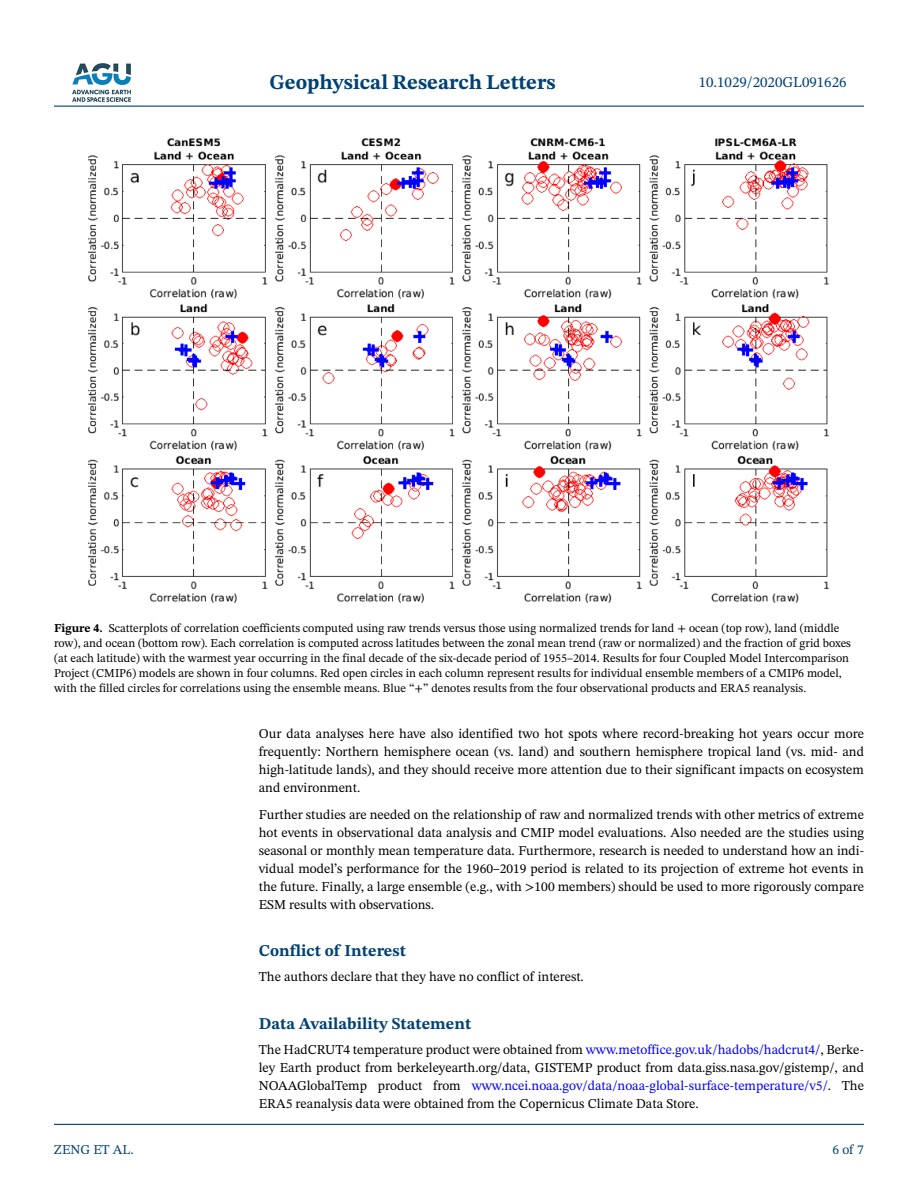
<style>
.page{position:relative;width:918px;height:1188px;background:#fff}
.page>*{position:absolute;margin:0;border:0;box-sizing:border-box;transform-origin:0 0}
.t1{font:700 21px "STIX Two Text";color:#004174}
.t2{font:700 16.5px "STIX Two Text";color:#004174}
.t3{font:15px "STIX Two Text";color:#004174}
.t4{font:13.5px/18px "STIX Two Text";color:#000;text-align:justify}
.t5{font:13.5px "STIX Two Text";color:#004174}
.t6{font:12px/15px "STIX Two Text";color:#000}
.s1{font-weight:700}
.s2{color:#00f}
</style>
<div class="page">
<hr style="left:54px;top:106px;width:810px;height:1px;background:#004174">
<hr style="left:54px;top:1124px;width:810px;height:1px;background:#004174">
<img style="left:72px;top:63px;width:59px;height:39px">
<img style="left:88px;top:138px;width:741px;height:465px">
<h1 class="t1" style="left:269px;top:67px;width:288px">Geophysical Research Letters</h1>
<p class="t3" style="left:699px;top:72px;width:149px">10.1029/2020GL091626</p>
<p class="t6" style="left:54px;top:620px;width:798px"><span class="s1">Figure 4.</span> Scatterplots of correlation coefficients computed using raw trends versus those using normalized trends for land + ocean (top row), land (middle row), and ocean (bottom row). Each correlation is computed across latitudes between the zonal mean trend (raw or normalized) and the fraction of grid boxes (at each latitude) with the warmest year occurring in the final decade of the six-decade period of 1955–2014. Results for four Coupled Model Intercomparison Project (CMIP6) models are shown in four columns. Red open circles in each column represent results for individual ensemble members of a CMIP6 model, with the filled circles for correlations using the ensemble means. Blue “+” denotes results from the four observational products and ERA5 reanalysis.</p>
<p class="t5" style="left:54px;top:1140px;width:81px">ZENG ET AL.</p>
<p class="t4" style="left:259px;top:724px;width:607px">Our data analyses here have also identified two hot spots where record-breaking hot years occur more frequently: Northern hemisphere ocean (vs. land) and southern hemisphere tropical land (vs. mid- and high-latitude lands), and they should receive more attention due to their significant impacts on ecosystem and environment.</p>
<p class="t4" style="left:259px;top:805px;width:607px">Further studies are needed on the relationship of raw and normalized trends with other metrics of extreme hot events in observational data analysis and CMIP model evaluations. Also needed are the studies using seasonal or monthly mean temperature data. Furthermore, research is needed to understand how an indi&shy;vidual model’s performance for the 1960–2019 period is related to its projection of extreme hot events in the future. Finally, a large ensemble (e.g., with &gt;100 members) should be used to more rigorously compare ESM results with observations.</p>
<p class="t2" style="left:259px;top:939px;width:149px">Conflict of Interest</p>
<p class="t4" style="left:259px;top:968px;width:327px">The authors declare that they have no conflict of interest.</p>
<p class="t2" style="left:259px;top:1011px;width:214px">Data Availability Statement</p>
<p class="t4" style="left:259px;top:1040px;width:607px">The HadCRUT4 temperature product were obtained from <span class="s2">www.metoffice.gov.uk/hadobs/hadcrut4/</span>, Berke&shy;ley Earth product from berkeleyearth.org/data, GISTEMP product from data.giss.nasa.gov/gistemp/, and NOAAGlobalTemp product from <span class="s2">www.ncei.noaa.gov/data/noaa-global-surface-temperature/v5/</span>. The ERA5 reanalysis data were obtained from the Copernicus Climate Data Store.</p>
<p class="t5" style="left:833px;top:1140px;width:33px">6 of 7</p>
</div>
